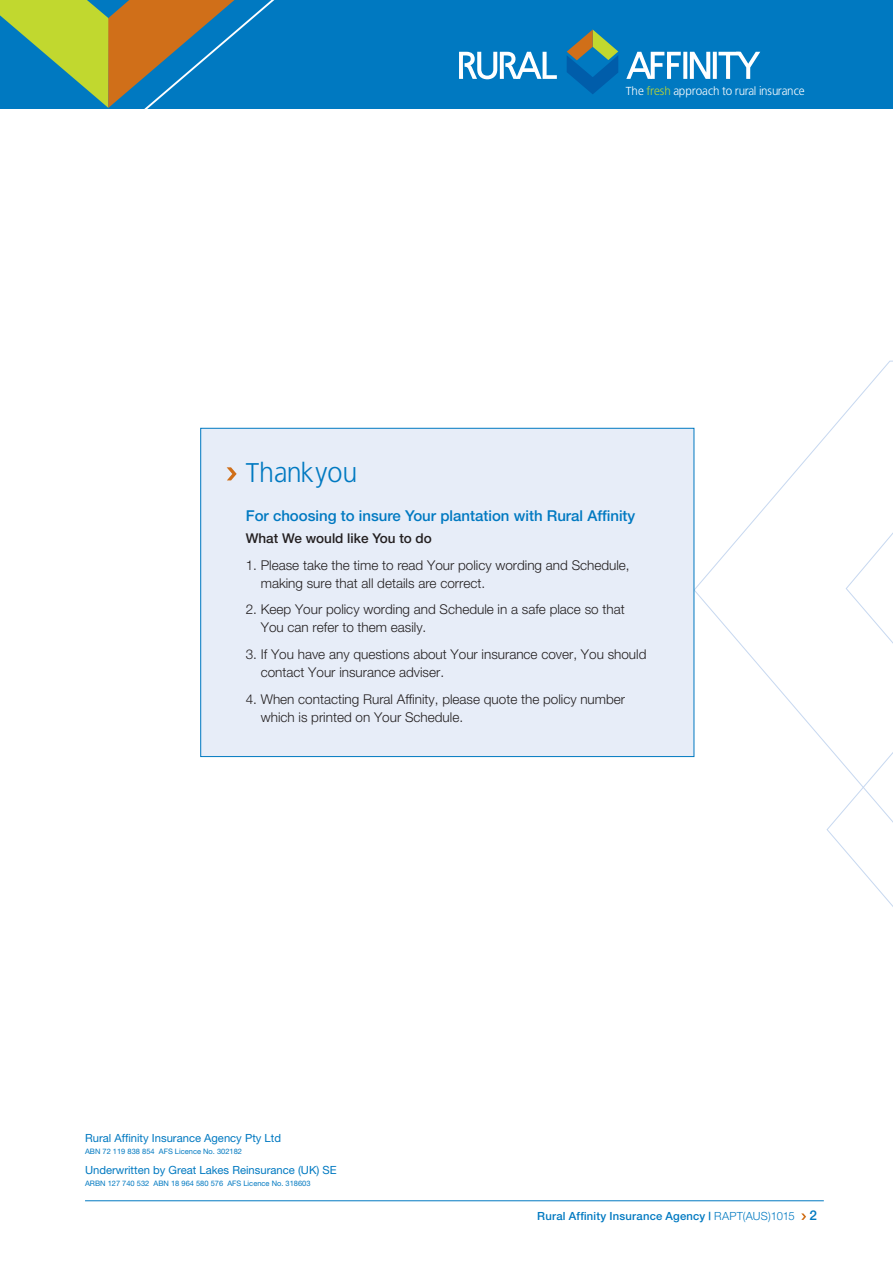
<style>
.page{position:relative;width:893px;height:1263px;background:#fff}
.page>*{position:absolute;margin:0;border:0;box-sizing:border-box;transform-origin:0 0}
.t1{font:27px "Bastardus Sans";color:#0079c1}
.t2{font:500 15px "Helvetica Neue";color:#0079c1}
.t3{font:300 13.5px/18px "Helvetica Neue";color:#231f20}
.t4{font:500 13.5px "Helvetica Neue";color:#231f20}
.t5{font:11.55px "Bastardus Sans";color:#fff}
.t6{font:11.25px "Helvetica Neue";color:#0079c1}
.t7{font:500 11.25px "Helvetica Neue";letter-spacing:.02em;color:#0079c1}
.t8{font:7.5px "Helvetica Neue";color:#0079c1}
.s1{color:#c1d82f}
.s2{font-weight:700}
.s3{font-weight:300}
.s4{font-size:13.5px}
</style>
<div class="page">
<hr style="left:85px;top:1200px;width:739px;height:1px;background:#0079c1">
<svg style="left:801px;top:1213px;width:5px;height:7px"></svg>
<svg style="left:694px;top:361px;width:199px;height:546px"></svg>
<div style="left:201px;top:428px;width:493px;height:328px;background:#e7edf8"></div>
<div style="left:200px;top:428px;width:494px;height:329px;border:1px solid #0079c1"></div>
<svg style="left:227px;top:467px;width:10px;height:13px"></svg>
<div style="left:0;top:0;width:893px;height:109px;background:#0079c1"></div>
<svg style="left:0;top:0;width:275px;height:109px"></svg>
<svg style="left:459px;top:52px;width:98px;height:27px"></svg>
<svg style="left:626px;top:52px;width:134px;height:27px"></svg>
<svg style="left:567px;top:30px;width:51px;height:64px"></svg>
<p class="t5" style="left:626px;top:84px;width:180px">The <span class="s1">fresh</span> approach to rural insurance</p>
<h1 class="t1" style="left:246px;top:457px;width:113px">Thankyou</h1>
<p class="t2" style="left:246px;top:510px;width:391px">For choosing to insure Your plantation with Rural Affinity</p>
<p class="t4" style="left:246px;top:534px;width:188px">What We would like You to do</p>
<p class="t3" style="left:261px;top:557px;width:370px;text-indent:-15px">1. Please take the time to read Your policy wording and Schedule, making sure that all details are correct.</p>
<p class="t3" style="left:261px;top:602px;width:365px;text-indent:-15px">2. Keep Your policy wording and Schedule in a safe place so that<br>You can refer to them easily.</p>
<p class="t3" style="left:261px;top:646px;width:387px;text-indent:-15px">3. If You have any questions about Your insurance cover, You should contact Your insurance adviser.</p>
<p class="t3" style="left:261px;top:691px;width:366px;text-indent:-15px">4. When contacting Rural Affinity, please quote the policy number which is printed on Your Schedule.</p>
<p class="t6" style="left:85px;top:1134px;width:198px">Rural Affinity Insurance Agency Pty Ltd</p>
<p class="t8" style="left:85px;top:1148px;width:159px">ABN 72 119 838 854 AFS Licence No. 302182</p>
<p class="t6" style="left:85px;top:1166px;width:253px">Underwritten by Great Lakes Reinsurance (UK) SE</p>
<p class="t8" style="left:85px;top:1181px;width:227px">ARBN 127 740 532 ABN 18 964 580 576 AFS Licence No. 318603</p>
<p class="t7" style="left:537px;top:1212px;width:281px">Rural Affinity Insurance Agency <span class="s2">|</span> <span class="s3">RAPT(AUS)1015</span> <span class="s4">2</span></p>
</div>
